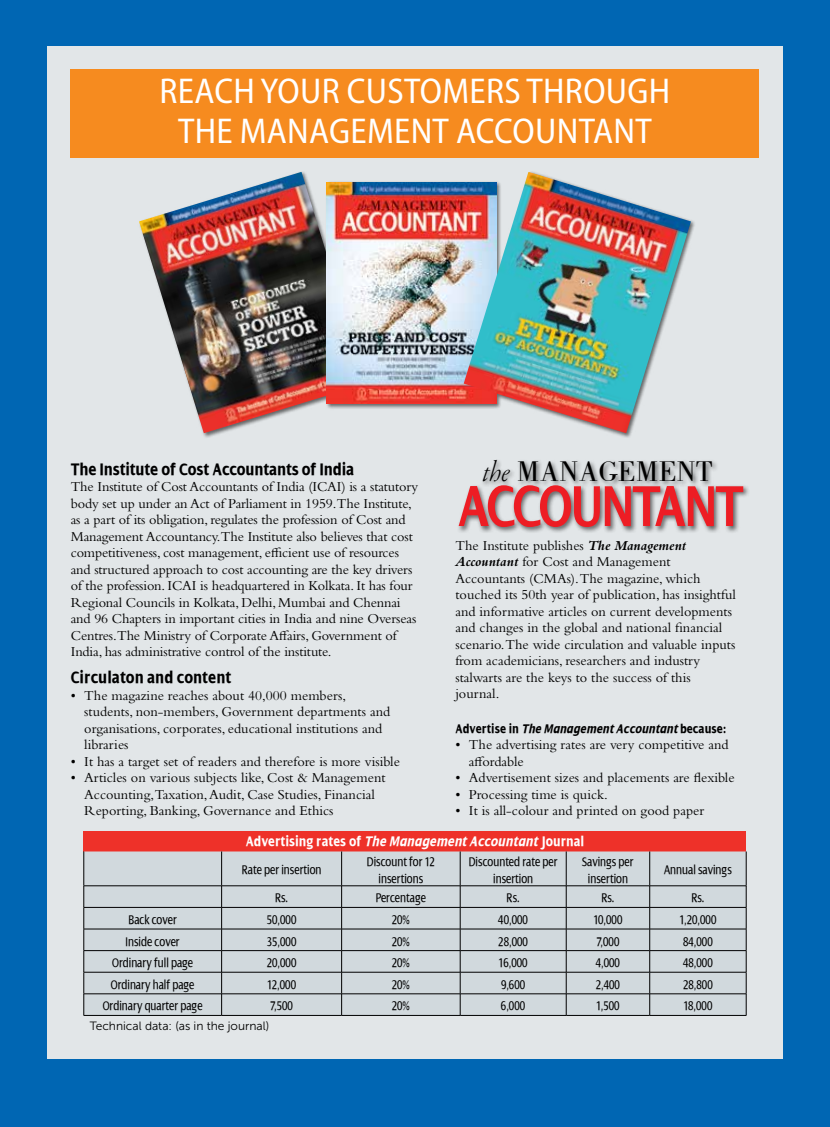
<style>
.page{position:relative;width:830px;height:1127px;background:#fff}
.page>*{position:absolute;margin:0;border:0;box-sizing:border-box;transform-origin:0 0}
.t1{font:600 62.1px "Dialog Cond";letter-spacing:-.035em;color:#ed1d24}
.t2{font:semi-condensed 36px/40.5px "Myriad Pro";letter-spacing:.01em;color:#fff;text-align:center}
.t3{font:29.25px "Bodoni";color:#000}
.t4{font:700 18px "Dialog Cond";letter-spacing:-.01em;color:#000}
.t5{font:700 15px "Dialog Cond";color:#fff}
.t6{font:14.25px/16.5px "Bembo Std";color:#000}
.t7{font:13.5px/16.2px "Dialog Cond";color:#000;text-align:center}
.t8{font:italic 700 13.5px "Dialog Cond";color:#000}
.t9{font:12px "Museo Sans 300";color:#000}
.s1{font-family:"Garamond Premr Pro Lt It Disp";font-size:30.45px}
.s2{font-weight:700;font-style:italic}
.s3{font-style:normal}
.s4{font-style:italic}
</style>
<div class="page">
<div style="left:0;top:0;width:829px;height:1127px;background:linear-gradient(to right,#0368b4,#0569b4)"></div>
<div style="left:47px;top:47px;width:735px;height:1012px;background:#e2e6e8"></div>
<div style="left:84px;top:831px;width:661px;height:20px;background:#ee3129"></div>
<div style="left:84px;top:851px;width:661px;height:164px;background:#d1d9dd"></div>
<hr style="left:83px;top:851px;width:1px;height:34px;background:#000">
<hr style="left:221px;top:851px;width:1px;height:34px;background:#000">
<hr style="left:341px;top:851px;width:1px;height:34px;background:#000">
<hr style="left:459px;top:851px;width:1px;height:34px;background:#000">
<hr style="left:565px;top:851px;width:1px;height:34px;background:#000">
<hr style="left:649px;top:851px;width:1px;height:34px;background:#000">
<hr style="left:745px;top:851px;width:1px;height:34px;background:#000">
<hr style="left:84px;top:885px;width:137px;height:1px;background:#000">
<hr style="left:221px;top:885px;width:120px;height:1px;background:#000">
<hr style="left:341px;top:885px;width:119px;height:1px;background:#000">
<hr style="left:460px;top:885px;width:106px;height:1px;background:#000">
<hr style="left:566px;top:885px;width:83px;height:1px;background:#000">
<hr style="left:649px;top:885px;width:97px;height:1px;background:#000">
<hr style="left:84px;top:907px;width:137px;height:1px;background:#000">
<hr style="left:221px;top:907px;width:120px;height:1px;background:#000">
<hr style="left:341px;top:907px;width:119px;height:1px;background:#000">
<hr style="left:460px;top:907px;width:106px;height:1px;background:#000">
<hr style="left:566px;top:907px;width:83px;height:1px;background:#000">
<hr style="left:649px;top:907px;width:97px;height:1px;background:#000">
<hr style="left:84px;top:929px;width:137px;height:1px;background:#000">
<hr style="left:221px;top:929px;width:120px;height:1px;background:#000">
<hr style="left:341px;top:929px;width:119px;height:1px;background:#000">
<hr style="left:460px;top:929px;width:106px;height:1px;background:#000">
<hr style="left:566px;top:929px;width:83px;height:1px;background:#000">
<hr style="left:649px;top:929px;width:97px;height:1px;background:#000">
<hr style="left:84px;top:950px;width:137px;height:1px;background:#000">
<hr style="left:221px;top:950px;width:120px;height:1px;background:#000">
<hr style="left:341px;top:950px;width:119px;height:1px;background:#000">
<hr style="left:460px;top:950px;width:106px;height:1px;background:#000">
<hr style="left:566px;top:950px;width:83px;height:1px;background:#000">
<hr style="left:649px;top:950px;width:97px;height:1px;background:#000">
<hr style="left:84px;top:972px;width:137px;height:1px;background:#000">
<hr style="left:221px;top:972px;width:120px;height:1px;background:#000">
<hr style="left:341px;top:972px;width:119px;height:1px;background:#000">
<hr style="left:460px;top:972px;width:106px;height:1px;background:#000">
<hr style="left:566px;top:972px;width:83px;height:1px;background:#000">
<hr style="left:649px;top:972px;width:97px;height:1px;background:#000">
<hr style="left:84px;top:993px;width:137px;height:1px;background:#000">
<svg style="left:83px;top:886px;width:1px;height:129px"></svg>
<hr style="left:221px;top:993px;width:120px;height:1px;background:#000">
<svg style="left:221px;top:886px;width:1px;height:129px"></svg>
<hr style="left:341px;top:993px;width:119px;height:1px;background:#000">
<svg style="left:341px;top:886px;width:1px;height:129px"></svg>
<hr style="left:460px;top:993px;width:106px;height:1px;background:#000">
<svg style="left:459px;top:886px;width:1px;height:129px"></svg>
<hr style="left:566px;top:993px;width:83px;height:1px;background:#000">
<svg style="left:565px;top:886px;width:1px;height:129px"></svg>
<hr style="left:649px;top:993px;width:97px;height:1px;background:#000">
<svg style="left:649px;top:886px;width:1px;height:129px"></svg>
<svg style="left:745px;top:886px;width:1px;height:129px"></svg>
<hr style="left:84px;top:1015px;width:137px;height:1px;background:#000">
<hr style="left:221px;top:1015px;width:120px;height:1px;background:#000">
<hr style="left:341px;top:1015px;width:119px;height:1px;background:#000">
<hr style="left:460px;top:1015px;width:106px;height:1px;background:#000">
<hr style="left:566px;top:1015px;width:83px;height:1px;background:#000">
<hr style="left:649px;top:1015px;width:97px;height:1px;background:#000">
<div style="left:71px;top:69px;width:687px;height:88px;background:#f68b1f"></div>
<div style="left:138px;top:171px;width:557px;height:267px;background:#000;opacity:.55"></div>
<img style="left:139px;top:172px;width:227px;height:261px">
<img style="left:326px;top:182px;width:137px;height:222px">
<img style="left:463px;top:172px;width:227px;height:261px">
<div style="left:457px;top:458px;width:292px;height:75px;background:#000;opacity:.56"></div>
<h2 class="t2" style="left:159px;top:70px;width:512px">REACH YOUR CUSTOMERS THROUGH<br>THE MANAGEMENT ACCOUNTANT</h2>
<h3 class="t3" style="left:482px;top:455px;width:231px"><span class="s1">the</span> MANAGEMENT</h3>
<h1 class="t1" style="left:457px;top:472px;width:287px">ACCOUNTANT</h1>
<p class="t4" style="left:71px;top:459px;width:285px">The Institute of Cost Accountants of India</p>
<p class="t6" style="left:71px;top:478px;width:349px">The Institute of Cost Accountants of India (ICAI) is a statutory body set up under an Act of Parliament in 1959.The Institute, as a part of its obligation, regulates the profession of Cost and Management Accountancy.The Institute also believes that cost competitiveness, cost management, efficient use of resources and structured approach to cost accounting are the key drivers of the profession. ICAI is headquartered in Kolkata. It has four Regional Councils in Kolkata, Delhi, Mumbai and Chennai and 96 Chapters in important cities in India and nine Overseas Centres.The Ministry of Corporate Affairs, Government of India, has administrative control of the institute.</p>
<p class="t6" style="left:455px;top:537px;width:282px">The Institute publishes <span class="s2">The Management Accountant</span> for Cost and Management Accountants (CMAs).The magazine, which touched its 50th year of publication, has insightful and informative articles on current developments and changes in the global and national financial scenario.The wide circulation and valuable inputs from academicians, researchers and industry stalwarts are the keys to the success of this journal.</p>
<p class="t4" style="left:71px;top:668px;width:162px">Circulaton and content</p>
<p class="t6" style="left:84px;top:687px;width:307px;text-indent:-13px">• The magazine reaches about 40,000 members, students, non-members, Government departments and organisations, corporates, educational institutions and libraries</p>
<p class="t6" style="left:71px;top:753px;width:330px">• It has a target set of readers and therefore is more visible</p>
<p class="t6" style="left:84px;top:769px;width:303px;text-indent:-13px">• Articles on various subjects like, Cost &amp; Management<br>Accounting,Taxation, Audit, Case Studies, Financial<br>Reporting, Banking, Governance and Ethics</p>
<p class="t8" style="left:455px;top:721px;width:272px"><span class="s3">Advertise in</span> The Management Accountant <span class="s3">because:</span></p>
<p class="t6" style="left:468px;top:736px;width:261px;text-indent:-13px">• The advertising rates are very competitive and affordable</p>
<p class="t6" style="left:455px;top:769px;width:280px">• Advertisement sizes and placements are flexible</p>
<p class="t6" style="left:455px;top:786px;width:154px">• Processing time is quick.</p>
<p class="t6" style="left:455px;top:802px;width:250px">• It is all-colour and printed on good paper</p>
<p class="t5" style="left:245px;top:833px;width:340px">Advertising rates of <span class="s4">The Management Accountant</span> Journal</p>
<p class="t7" style="left:242px;top:862px;width:81px">Rate per insertion</p>
<p class="t7" style="left:367px;top:854px;width:69px">Discount for 12 insertions</p>
<p class="t7" style="left:468px;top:854px;width:90px">Discounted rate per insertion</p>
<p class="t7" style="left:582px;top:854px;width:53px">Savings per insertion</p>
<p class="t7" style="left:663px;top:862px;width:69px">Annual savings</p>
<p class="t7" style="left:275px;top:890px;width:15px">Rs.</p>
<p class="t7" style="left:375px;top:890px;width:52px">Percentage</p>
<p class="t7" style="left:506px;top:890px;width:15px">Rs.</p>
<p class="t7" style="left:601px;top:890px;width:15px">Rs.</p>
<p class="t7" style="left:691px;top:890px;width:15px">Rs.</p>
<p class="t7" style="left:128px;top:912px;width:50px">Back cover</p>
<p class="t7" style="left:266px;top:912px;width:31px">50,000</p>
<p class="t7" style="left:391px;top:912px;width:20px">20%</p>
<p class="t7" style="left:498px;top:912px;width:31px">40,000</p>
<p class="t7" style="left:593px;top:912px;width:31px">10,000</p>
<p class="t7" style="left:679px;top:912px;width:39px">1,20,000</p>
<p class="t7" style="left:125px;top:933px;width:56px">Inside cover</p>
<p class="t7" style="left:266px;top:933px;width:31px">35,000</p>
<p class="t7" style="left:391px;top:933px;width:20px">20%</p>
<p class="t7" style="left:498px;top:933px;width:31px">28,000</p>
<p class="t7" style="left:596px;top:933px;width:24px">7,000</p>
<p class="t7" style="left:682px;top:933px;width:31px">84,000</p>
<p class="t7" style="left:112px;top:955px;width:83px">Ordinary full page</p>
<p class="t7" style="left:266px;top:955px;width:31px">20,000</p>
<p class="t7" style="left:391px;top:955px;width:20px">20%</p>
<p class="t7" style="left:498px;top:955px;width:31px">16,000</p>
<p class="t7" style="left:595px;top:955px;width:26px">4,000</p>
<p class="t7" style="left:682px;top:955px;width:31px">48,000</p>
<p class="t7" style="left:111px;top:976px;width:85px">Ordinary half page</p>
<p class="t7" style="left:267px;top:976px;width:31px">12,000</p>
<p class="t7" style="left:391px;top:976px;width:20px">20%</p>
<p class="t7" style="left:500px;top:976px;width:26px">9,600</p>
<p class="t7" style="left:595px;top:976px;width:26px">2,400</p>
<p class="t7" style="left:682px;top:976px;width:31px">28,800</p>
<p class="t7" style="left:103px;top:998px;width:101px">Ordinary quarter page</p>
<p class="t7" style="left:270px;top:998px;width:24px">7,500</p>
<p class="t7" style="left:391px;top:998px;width:20px">20%</p>
<p class="t7" style="left:500px;top:998px;width:26px">6,000</p>
<p class="t7" style="left:595px;top:998px;width:25px">1,500</p>
<p class="t7" style="left:683px;top:998px;width:31px">18,000</p>
<p class="t9" style="left:90px;top:1020px;width:181px">Technical data: (as in the journal)</p>
</div>
